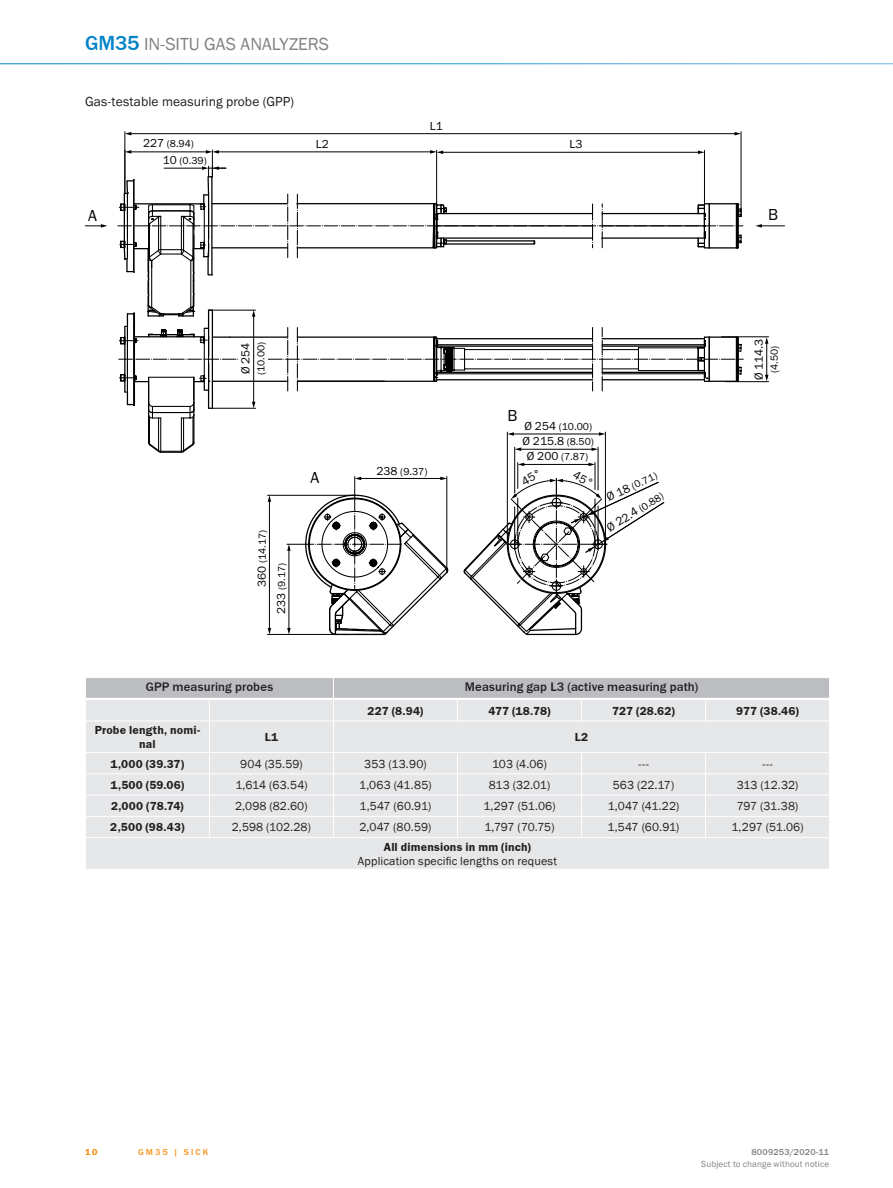
<style>
.page{position:relative;width:893px;height:1188px;background:#fff}
.page>*{position:absolute;margin:0;border:0;box-sizing:border-box;transform-origin:0 0}
.t1{font:18px "SICK Franklin";color:#808285}
.t2{font:16.5px "SICK Franklin";color:#000}
.t3{font:13.5px "SICK Franklin";letter-spacing:.005em;color:#231f20}
.t4{font:500 12.75px "SICK Franklin";letter-spacing:.01em;color:#231f20}
.t5{font:12px "SICK Franklin";letter-spacing:.01em;color:#231f20}
.t6{font:700 12px/14.4px "SICK Franklin";letter-spacing:.015em;color:#231f20;text-align:center}
.t7{font:12px "SICK Franklin";color:#000}
.t8{font:10.5px/19.4px "SICK Franklin";color:#000}
.t9{font:9px "SICK Franklin";letter-spacing:.02em;color:#808285}
.t10{font:500 9px "SICK Franklin";letter-spacing:.025em;color:#808285}
.t11{font:500 9px "SICK Franklin";letter-spacing:.225em;color:#f7931d}
.s1{font-weight:500;font-size:21px;color:#0083c6}
.s2{font-size:12px}
.s3{font-size:10.5px}
</style>
<div class="page">
<hr style="left:130px;top:133px;width:606px;height:1px;background:#000">
<svg style="left:126px;top:132px;width:5px;height:3px"></svg>
<svg style="left:734px;top:132px;width:7px;height:3px"></svg>
<hr style="left:741px;top:132px;width:1px;height:83px;background:#000">
<hr style="left:125px;top:132px;width:1px;height:61px;background:#000">
<svg style="left:85px;top:224px;width:22px;height:4px"></svg>
<svg style="left:755px;top:224px;width:30px;height:4px"></svg>
<hr style="left:766px;top:343px;width:1px;height:33px;background:#000">
<svg style="left:765px;top:375px;width:3px;height:6px"></svg>
<svg style="left:765px;top:338px;width:3px;height:6px"></svg>
<hr style="left:725px;top:381px;width:44px;height:1px;background:#000">
<hr style="left:722px;top:337px;width:47px;height:1px;background:#000">
<svg style="left:287px;top:477px;width:162px;height:159px"></svg>
<hr style="left:269px;top:501px;width:1px;height:128px;background:#000">
<svg style="left:268px;top:628px;width:3px;height:6px"></svg>
<svg style="left:268px;top:496px;width:3px;height:6px"></svg>
<hr style="left:268px;top:634px;width:67px;height:1px;background:#000">
<hr style="left:268px;top:495px;width:87px;height:1px;background:#000">
<hr style="left:507px;top:432px;width:1px;height:112px;background:#000">
<hr style="left:605px;top:432px;width:1px;height:112px;background:#000">
<svg style="left:118px;top:150px;width:625px;height:304px"></svg>
<hr style="left:514px;top:447px;width:1px;height:46px;background:#000">
<hr style="left:598px;top:447px;width:1px;height:43px;background:#000">
<div style="left:86px;top:721px;width:743px;height:148px;background:#e6e7e9"></div>
<hr style="left:86px;top:721px;width:123px;height:1px;background:#fff">
<hr style="left:210px;top:721px;width:123px;height:1px;background:#fff">
<hr style="left:209px;top:721px;width:1px;height:32px;background:#fff">
<hr style="left:86px;top:752px;width:123px;height:1px;background:#fff">
<hr style="left:210px;top:752px;width:123px;height:1px;background:#fff">
<hr style="left:86px;top:773px;width:123px;height:1px;background:#fff">
<hr style="left:210px;top:773px;width:123px;height:1px;background:#fff">
<hr style="left:334px;top:773px;width:123px;height:1px;background:#fff">
<hr style="left:458px;top:773px;width:123px;height:1px;background:#fff">
<hr style="left:582px;top:773px;width:123px;height:1px;background:#fff">
<hr style="left:706px;top:773px;width:123px;height:1px;background:#fff">
<hr style="left:86px;top:795px;width:123px;height:1px;background:#fff">
<hr style="left:210px;top:795px;width:123px;height:1px;background:#fff">
<hr style="left:334px;top:795px;width:123px;height:1px;background:#fff">
<hr style="left:458px;top:795px;width:123px;height:1px;background:#fff">
<hr style="left:582px;top:795px;width:123px;height:1px;background:#fff">
<hr style="left:706px;top:795px;width:123px;height:1px;background:#fff">
<hr style="left:86px;top:816px;width:123px;height:1px;background:#fff">
<hr style="left:210px;top:816px;width:123px;height:1px;background:#fff">
<svg style="left:209px;top:753px;width:1px;height:85px"></svg>
<hr style="left:334px;top:816px;width:123px;height:1px;background:#fff">
<svg style="left:333px;top:753px;width:1px;height:85px"></svg>
<hr style="left:458px;top:816px;width:123px;height:1px;background:#fff">
<svg style="left:457px;top:752px;width:1px;height:86px"></svg>
<hr style="left:582px;top:816px;width:123px;height:1px;background:#fff">
<svg style="left:581px;top:752px;width:1px;height:86px"></svg>
<hr style="left:706px;top:816px;width:123px;height:1px;background:#fff">
<svg style="left:705px;top:752px;width:1px;height:86px"></svg>
<svg style="left:86px;top:678px;width:743px;height:43px;background:#d3d4d6"></svg>
<hr style="left:334px;top:698px;width:123px;height:2px;background:#fff">
<hr style="left:457px;top:698px;width:124px;height:2px;background:#fff">
<hr style="left:581px;top:698px;width:124px;height:2px;background:#fff">
<hr style="left:705px;top:698px;width:124px;height:2px;background:#fff">
<hr style="left:334px;top:721px;width:123px;height:1px;background:#fff">
<hr style="left:333px;top:721px;width:1px;height:32px;background:#fff">
<hr style="left:458px;top:721px;width:123px;height:1px;background:#fff">
<hr style="left:582px;top:721px;width:123px;height:1px;background:#fff">
<hr style="left:706px;top:721px;width:123px;height:1px;background:#fff">
<hr style="left:334px;top:752px;width:123px;height:1px;background:#fff">
<hr style="left:458px;top:752px;width:123px;height:1px;background:#fff">
<hr style="left:582px;top:752px;width:123px;height:1px;background:#fff">
<hr style="left:706px;top:752px;width:123px;height:1px;background:#fff">
<hr style="left:86px;top:837px;width:123px;height:1px;background:#fff">
<hr style="left:210px;top:837px;width:123px;height:1px;background:#fff">
<hr style="left:334px;top:837px;width:123px;height:1px;background:#fff">
<hr style="left:458px;top:837px;width:123px;height:1px;background:#fff">
<hr style="left:582px;top:837px;width:123px;height:1px;background:#fff">
<hr style="left:706px;top:837px;width:123px;height:1px;background:#fff">
<svg style="left:463px;top:463px;width:202px;height:173px"></svg>
<h1 class="t1" style="left:85px;top:32px;width:90px"><span class="s1">GM35</span> In-situ</h1>
<h1 class="t1" style="left:204px;top:32px;width:12px">gas</h1>
<h1 class="t1" style="left:241px;top:32px;width:11px">analyzers</h1>
<p class="t3" style="left:85px;top:93px;width:211px">Gas-testable measuring probe (GPP)</p>
<p class="t8" style="left:143px;top:134px;width:52px"><span class="s2">227</span> (8.94)</p>
<h2 class="t2" style="left:88px;top:205px;width:11px">A</h2>
<p class="t8" style="left:163px;top:151px;width:45px"><span class="s2">10</span> (0.39)</p>
<p class="t7" style="left:316px;top:137px;width:14px">L2</p>
<p class="t7" style="left:430px;top:118px;width:14px">L1</p>
<p class="t7" style="left:570px;top:136px;width:14px">L3</p>
<h2 class="t2" style="left:768px;top:204px;width:11px">B</h2>
<p class="t7" style="left:238px;top:374px;width:33px;rotate:-90deg">Ø 254</p>
<p class="t8" style="left:252px;top:375px;width:35px;rotate:-90deg">(10.00)</p>
<p class="t7" style="left:751px;top:380px;width:43px;rotate:-90deg">Ø 114.3</p>
<p class="t8" style="left:765px;top:373px;width:29px;rotate:-90deg">(4.50)</p>
<h2 class="t2" style="left:508px;top:406px;width:11px">B</h2>
<p class="t8" style="left:524px;top:417px;width:69px"><span class="s2">Ø 254</span> (10.00)</p>
<p class="t7" style="left:522px;top:434px;width:73px">Ø 215.8 <span class="s3">(8.50)</span></p>
<p class="t8" style="left:253px;top:614px;width:86px;text-indent:27px;rotate:-90deg"><span class="s2">360</span> (14.17)<br><span class="s2">233</span> (9.17)</p>
<h2 class="t2" style="left:311px;top:467px;width:11px">A</h2>
<p class="t8" style="left:377px;top:462px;width:52px"><span class="s2">238</span> (9.37)</p>
<p class="t8" style="left:527px;top:447px;width:63px"><span class="s2">Ø 200</span> (7.87)</p>
<p class="t8" style="left:603px;top:489px;width:56px;rotate:-25deg"><span class="s2">Ø 18</span> (0.71)</p>
<p class="t8" style="left:603px;top:521px;width:66px;rotate:-32deg"><span class="s2">Ø 22.4</span> (0.88)</p>
<p class="t4" style="left:146px;top:679px;width:129px">GPP measuring probes</p>
<p class="t4" style="left:465px;top:679px;width:235px">Measuring gap L3 (active measuring path)</p>
<p class="t6" style="left:367px;top:704px;width:57px">227 (8.94)</p>
<p class="t6" style="left:488px;top:704px;width:64px">477 (18.78)</p>
<p class="t6" style="left:612px;top:704px;width:64px">727 (28.62)</p>
<p class="t6" style="left:736px;top:704px;width:64px">977 (38.46)</p>
<p class="t6" style="left:95px;top:723px;width:107px">Probe length, nomi&shy;nal</p>
<p class="t6" style="left:265px;top:730px;width:15px">L1</p>
<p class="t6" style="left:575px;top:730px;width:15px">L2</p>
<p class="t6" style="left:110px;top:757px;width:75px">1,000 (39.37)</p>
<p class="t5" style="left:240px;top:756px;width:64px">904 (35.59)</p>
<p class="t5" style="left:364px;top:756px;width:64px">353 (13.90)</p>
<p class="t5" style="left:492px;top:756px;width:56px">103 (4.06)</p>
<p class="t5" style="left:638px;top:756px;width:12px">---</p>
<p class="t5" style="left:762px;top:756px;width:12px">---</p>
<p class="t6" style="left:110px;top:778px;width:75px">1,500 (59.06)</p>
<p class="t5" style="left:235px;top:777px;width:74px">1,614 (63.54)</p>
<p class="t5" style="left:359px;top:777px;width:74px">1,063 (41.85)</p>
<p class="t5" style="left:489px;top:777px;width:63px">813 (32.01)</p>
<p class="t5" style="left:613px;top:777px;width:63px">563 (22.17)</p>
<p class="t5" style="left:737px;top:777px;width:63px">313 (12.32)</p>
<p class="t6" style="left:111px;top:799px;width:74px">2,000 (78.74)</p>
<p class="t5" style="left:235px;top:799px;width:74px">2,098 (82.60)</p>
<p class="t5" style="left:359px;top:799px;width:73px">1,547 (60.91)</p>
<p class="t5" style="left:483px;top:799px;width:74px">1,297 (51.06)</p>
<p class="t5" style="left:608px;top:799px;width:73px">1,047 (41.22)</p>
<p class="t5" style="left:737px;top:799px;width:63px">797 (31.38)</p>
<p class="t6" style="left:110px;top:820px;width:76px">2,500 (98.43)</p>
<p class="t5" style="left:232px;top:820px;width:81px">2,598 (102.28)</p>
<p class="t5" style="left:360px;top:820px;width:73px">2,047 (80.59)</p>
<p class="t5" style="left:484px;top:820px;width:72px">1,797 (70.75)</p>
<p class="t5" style="left:608px;top:820px;width:73px">1,547 (60.91)</p>
<p class="t5" style="left:731px;top:820px;width:74px">1,297 (51.06)</p>
<p class="t6" style="left:384px;top:840px;width:149px">All dimensions in mm (inch)</p>
<p class="t5" style="left:358px;top:854px;width:201px">Application specific lengths on request</p>
<p class="t11" style="left:85px;top:1146px;width:14px">10</p>
<p class="t11" style="left:138px;top:1146px;width:72px">GM35 | SICK</p>
<p class="t10" style="left:751px;top:1146px;width:79px">8009253/2020-11</p>
<p class="t9" style="left:701px;top:1159px;width:130px">Subject to change without notice</p>
</div>
